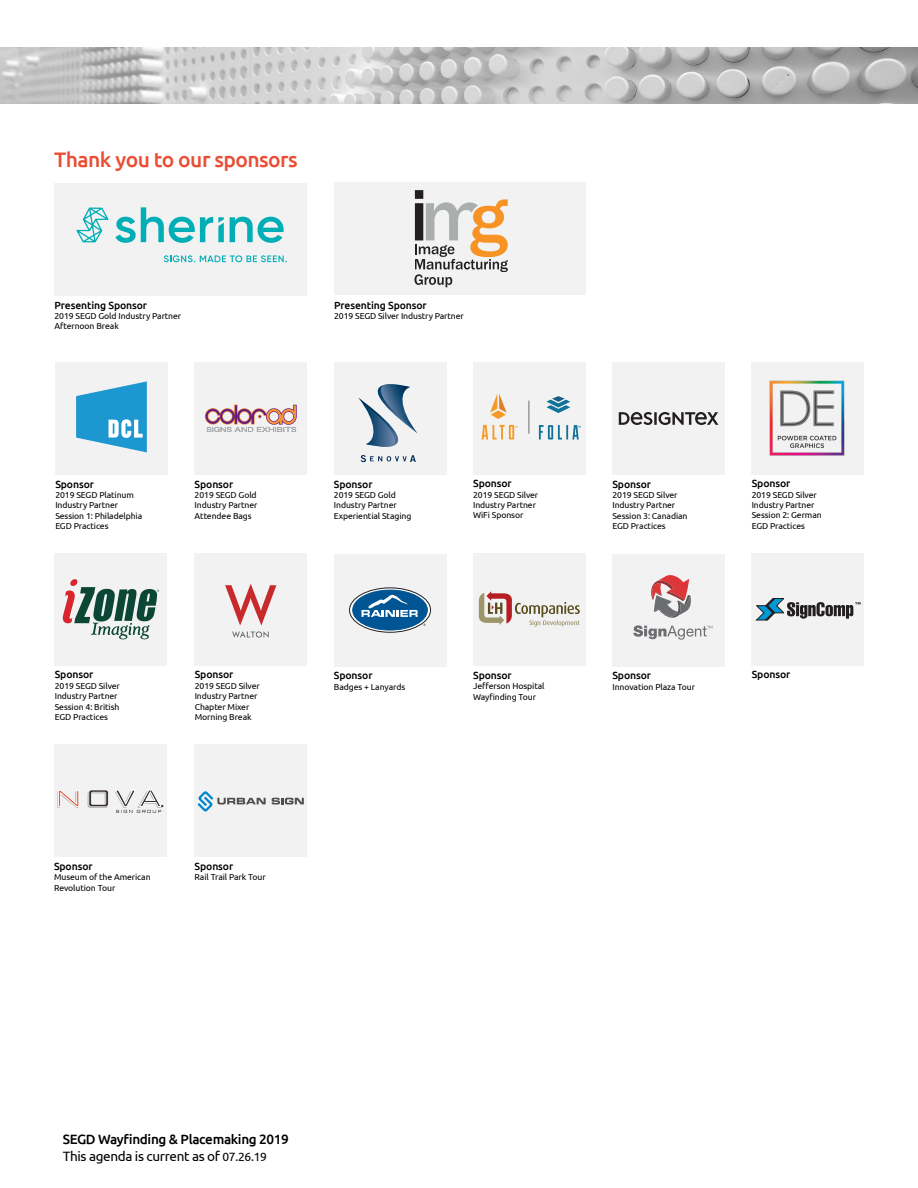
<style>
.page{position:relative;width:918px;height:1188px;background:#fff}
.page>*{position:absolute;margin:0;border:0;box-sizing:border-box;transform-origin:0 0}
.t1{font:500 21px "Ubuntu";letter-spacing:-.025em;color:#e94d35}
.t2{font:13.5px "Ubuntu";letter-spacing:-.025em;color:#000}
.t3{font:500 13.5px "Ubuntu";letter-spacing:-.025em;color:#000}
.t4{font:500 10.35px "Ubuntu";letter-spacing:-.01em;color:#000}
.t5{font:8.7px/10.4px "Ubuntu";letter-spacing:-.01em;color:#000}
.t6{font:4.95px "Courier";color:#f79925}
.t7{font:4.95px "Courier";color:#11739a}
.s1{font-size:12px}
</style>
<div class="page">
<img style="left:0;top:48px;width:918px;height:56px">
<div style="left:55px;top:183px;width:252px;height:112px;background:#f2f2f3"></div>
<div style="left:334px;top:554px;width:112px;height:112px;background:#f2f2f3"></div>
<svg style="left:230px;top:217px;width:54px;height:26px"></svg>
<svg style="left:115px;top:207px;width:109px;height:36px"></svg>
<svg style="left:76px;top:208px;width:33px;height:34px"></svg>
<svg style="left:164px;top:255px;width:123px;height:7px"></svg>
<div style="left:334px;top:362px;width:112px;height:113px;background:#f2f2f3"></div>
<svg style="left:361px;top:455px;width:55px;height:7px"></svg>
<svg style="left:358px;top:384px;width:59px;height:63px"></svg>
<div style="left:195px;top:362px;width:112px;height:112px;background:#f2f2f3"></div>
<svg style="left:205px;top:405px;width:92px;height:27px"></svg>
<div style="left:334px;top:183px;width:251px;height:112px;background:#f2f2f3"></div>
<div style="left:473px;top:362px;width:112px;height:112px;background:#f2f2f3"></div>
<svg style="left:482px;top:425px;width:32px;height:15px"></svg>
<svg style="left:490px;top:394px;width:17px;height:25px"></svg>
<svg style="left:539px;top:425px;width:40px;height:15px"></svg>
<svg style="left:546px;top:396px;width:24px;height:17px"></svg>
<hr style="left:529px;top:401px;width:1px;height:33px;background:#6c6d70">
<svg style="left:414px;top:190px;width:94px;height:97px"></svg>
<div style="left:612px;top:554px;width:113px;height:112px;background:#f2f2f3"></div>
<div style="left:55px;top:553px;width:112px;height:112px;background:#f2f2f3"></div>
<svg style="left:63px;top:579px;width:96px;height:60px"></svg>
<div style="left:195px;top:553px;width:112px;height:112px;background:#f2f2f3"></div>
<div style="left:612px;top:362px;width:113px;height:112px;background:#f2f2f3"></div>
<svg style="left:619px;top:412px;width:99px;height:13px"></svg>
<svg style="left:225px;top:584px;width:51px;height:54px"></svg>
<div style="left:55px;top:362px;width:113px;height:113px;background:#f2f2f3"></div>
<svg style="left:76px;top:381px;width:71px;height:71px"></svg>
<svg style="left:350px;top:588px;width:81px;height:44px"></svg>
<div style="left:349px;top:587px;width:82px;height:46px;border:1px solid #231f20;border-radius:50%"></div>
<div style="left:353px;top:590px;width:74px;height:40px;background:#005594;border-radius:50%"></div>
<div style="left:353px;top:590px;width:74px;height:40px;border:1px solid #005594;border-radius:50%"></div>
<svg style="left:362px;top:595px;width:56px;height:22px"></svg>
<svg style="left:633px;top:575px;width:80px;height:65px"></svg>
<div style="left:752px;top:553px;width:112px;height:112px;background:#f2f2f3"></div>
<svg style="left:756px;top:598px;width:105px;height:22px"></svg>
<div style="left:752px;top:362px;width:112px;height:112px;background:#f2f2f3"></div>
<div style="left:54px;top:744px;width:112px;height:113px;background:#f2f2f3"></div>
<div style="left:473px;top:554px;width:112px;height:112px;background:#f2f2f3"></div>
<svg style="left:479px;top:591px;width:101px;height:36px"></svg>
<img style="left:769px;top:380px;width:76px;height:76px">
<div style="left:195px;top:744px;width:112px;height:113px;background:#f2f2f3"></div>
<svg style="left:198px;top:791px;width:68px;height:21px"></svg>
<svg style="left:272px;top:798px;width:32px;height:6px"></svg>
<svg style="left:57px;top:790px;width:22px;height:18px"></svg>
<svg style="left:88px;top:790px;width:20px;height:18px"></svg>
<svg style="left:115px;top:790px;width:48px;height:23px"></svg>
<p class="t1" style="left:54px;top:146px;width:245px">Thank you to our sponsors</p>
<p class="t4" style="left:54px;top:298px;width:94px">Presenting Sponsor</p>
<p class="t5" style="left:54px;top:310px;width:128px">2019 SEGD Gold Industry Partner</p>
<p class="t5" style="left:54px;top:321px;width:66px">Afternoon Break</p>
<p class="t4" style="left:55px;top:477px;width:40px">Sponsor</p>
<p class="t5" style="left:55px;top:489px;width:80px">2019 SEGD Platinum</p>
<p class="t5" style="left:55px;top:500px;width:64px">Industry Partner</p>
<p class="t5" style="left:55px;top:510px;width:88px">Session 1: Philadelphia</p>
<p class="t5" style="left:55px;top:521px;width:55px">EGD Practices</p>
<p class="t4" style="left:195px;top:477px;width:40px">Sponsor</p>
<p class="t5" style="left:195px;top:489px;width:64px">2019 SEGD Gold</p>
<p class="t5" style="left:195px;top:500px;width:64px">Industry Partner</p>
<p class="t5" style="left:195px;top:510px;width:59px">Attendee Bags</p>
<p class="t4" style="left:334px;top:298px;width:94px">Presenting Sponsor</p>
<p class="t5" style="left:334px;top:310px;width:131px">2019 SEGD Silver Industry Partner</p>
<p class="t4" style="left:334px;top:477px;width:40px">Sponsor</p>
<p class="t5" style="left:334px;top:489px;width:64px">2019 SEGD Gold</p>
<p class="t5" style="left:334px;top:500px;width:64px">Industry Partner</p>
<p class="t5" style="left:334px;top:510px;width:79px">Experiential Staging</p>
<p class="t6" style="left:515px;top:423px;width:4px">™</p>
<p class="t7" style="left:578px;top:423px;width:4px">™</p>
<p class="t4" style="left:473px;top:477px;width:40px">Sponsor</p>
<p class="t5" style="left:473px;top:489px;width:67px">2019 SEGD Silver</p>
<p class="t5" style="left:473px;top:499px;width:64px">Industry Partner</p>
<p class="t5" style="left:473px;top:510px;width:52px">WiFi Sponsor</p>
<p class="t4" style="left:612px;top:477px;width:40px">Sponsor</p>
<p class="t5" style="left:612px;top:489px;width:67px">2019 SEGD Silver</p>
<p class="t5" style="left:612px;top:500px;width:64px">Industry Partner</p>
<p class="t5" style="left:612px;top:510px;width:77px">Session 3: Canadian</p>
<p class="t5" style="left:612px;top:521px;width:55px">EGD Practices</p>
<p class="t4" style="left:55px;top:668px;width:40px">Sponsor</p>
<p class="t5" style="left:55px;top:680px;width:67px">2019 SEGD Silver</p>
<p class="t5" style="left:55px;top:691px;width:64px">Industry Partner</p>
<p class="t5" style="left:55px;top:701px;width:66px">Session 4: British</p>
<p class="t5" style="left:55px;top:711px;width:55px">EGD Practices</p>
<p class="t4" style="left:195px;top:668px;width:40px">Sponsor</p>
<p class="t5" style="left:195px;top:680px;width:67px">2019 SEGD Silver</p>
<p class="t5" style="left:195px;top:691px;width:64px">Industry Partner</p>
<p class="t5" style="left:195px;top:701px;width:56px">Chapter Mixer</p>
<p class="t5" style="left:195px;top:711px;width:58px">Morning Break</p>
<p class="t4" style="left:54px;top:860px;width:40px">Sponsor</p>
<p class="t5" style="left:54px;top:872px;width:98px">Museum of the American<br>Revolution Tour</p>
<p class="t4" style="left:195px;top:860px;width:40px">Sponsor</p>
<p class="t5" style="left:195px;top:872px;width:73px">Rail Trail Park Tour</p>
<p class="t4" style="left:334px;top:669px;width:40px">Sponsor</p>
<p class="t5" style="left:334px;top:681px;width:73px">Badges + Lanyards</p>
<p class="t4" style="left:473px;top:669px;width:40px">Sponsor</p>
<p class="t5" style="left:473px;top:681px;width:73px">Jefferson Hospital<br>Wayfinding Tour</p>
<p class="t4" style="left:612px;top:669px;width:40px">Sponsor</p>
<p class="t5" style="left:612px;top:681px;width:84px">Innovation Plaza Tour</p>
<p class="t4" style="left:752px;top:477px;width:40px">Sponsor</p>
<p class="t5" style="left:752px;top:489px;width:67px">2019 SEGD Silver</p>
<p class="t5" style="left:752px;top:499px;width:64px">Industry Partner</p>
<p class="t5" style="left:752px;top:510px;width:72px">Session 2: German</p>
<p class="t5" style="left:752px;top:520px;width:55px">EGD Practices</p>
<p class="t4" style="left:752px;top:668px;width:40px">Sponsor</p>
<p class="t3" style="left:63px;top:1131px;width:228px">SEGD Wayfinding &amp; Placemaking 2019</p>
<p class="t2" style="left:63px;top:1148px;width:206px">This agenda is current as of <span class="s1">07.26.19</span></p>
</div>
